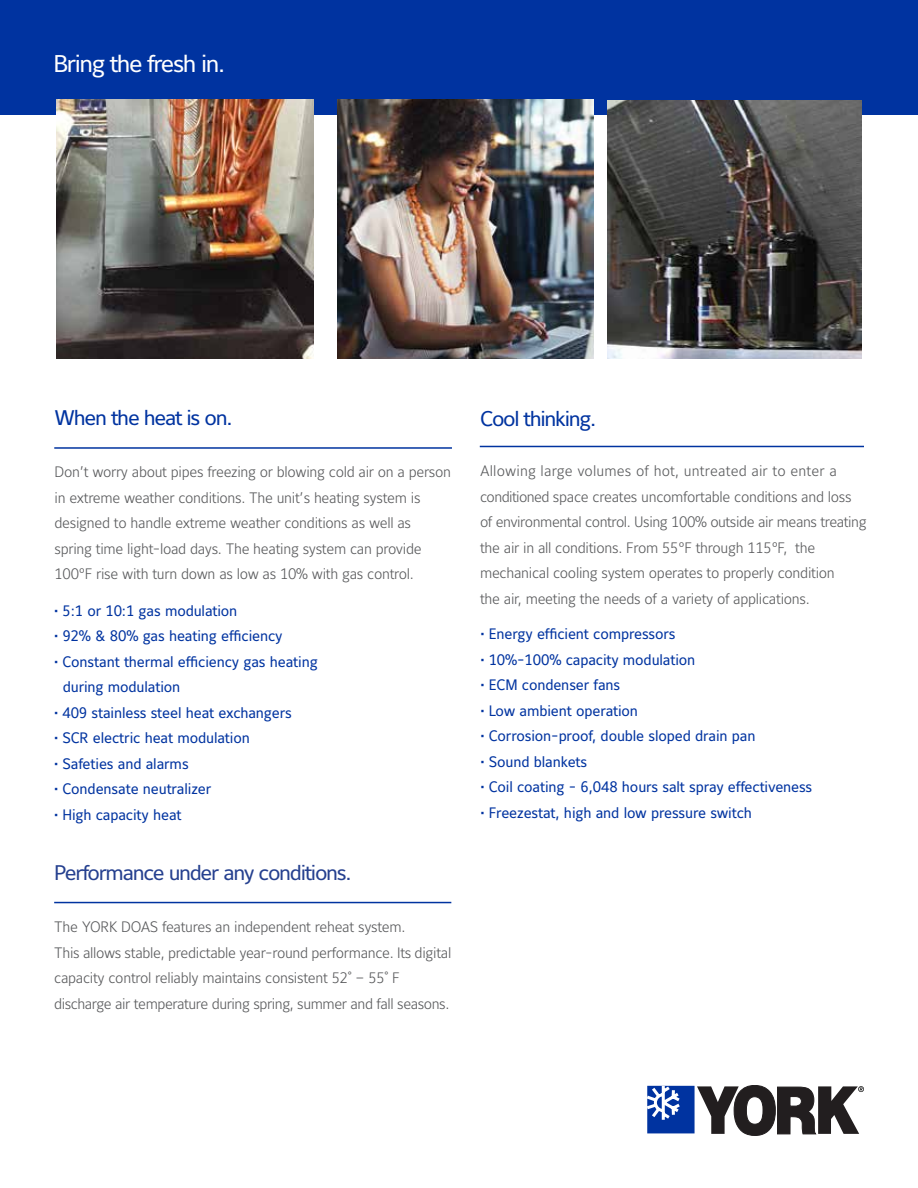
<style>
.page{position:relative;width:918px;height:1188px;background:#fff}
.page>*{position:absolute;margin:0;border:0;box-sizing:border-box;transform-origin:0 0}
.t1{font:24px "Maurea";letter-spacing:-.06em;color:#fff;scale:1.05 1}
.t2{font:21px "Maurea Regular Tf";letter-spacing:-.06em;color:#25408f;scale:1.05 1}
.t3{font:21px "Maurea";letter-spacing:-.06em;color:#0033a0;scale:1.05 1}
.t4{font:15px/25.5px "Maurea Light Tf";letter-spacing:-.02em;color:#58595b}
.t5{font:15px/25.5px "Maurea Regular Tf";letter-spacing:-.01em;color:#0033a0}
.s1{font-family:"Maurea Regular Tf"}
</style>
<div class="page">
<hr style="left:54px;top:447px;width:398px;height:2px;background:#0033a0">
<div style="left:0;top:0;width:918px;height:114px;background:#0033a0"></div>
<img style="left:57px;top:99px;width:256px;height:259px">
<hr style="left:480px;top:446px;width:384px;height:1px;background:#0033a0">
<img style="left:607px;top:100px;width:254px;height:259px">
<img style="left:338px;top:99px;width:256px;height:259px">
<svg style="left:647px;top:1085px;width:217px;height:51px"></svg>
<hr style="left:54px;top:902px;width:397px;height:1px;background:#0033a0">
<h1 class="t1" style="left:53px;top:50px;width:165px">Bring the fresh in.</h1>
<h2 class="t3" style="left:54px;top:406px;width:172px">When the heat is on.</h2>
<p class="t4" style="left:55px;top:460px;width:398px">Don’t worry about pipes freezing or blowing cold air on a person in extreme weather conditions. The unit’s heating system is designed to handle extreme weather conditions as well as spring time light-load days. The heating system can provide 100°F rise with turn down as low as 10% with gas control.</p>
<p class="t5" style="left:54px;top:599px;width:185px">• 5:1 or 10:1 gas modulation</p>
<p class="t5" style="left:54px;top:624px;width:230px">• 92% &amp; 80% gas heating efficiency</p>
<p class="t5" style="left:63px;top:650px;width:257px;text-indent:-9px">• Constant thermal efficiency gas heating during modulation</p>
<p class="t5" style="left:54px;top:701px;width:239px">• 409 stainless steel heat exchangers</p>
<p class="t5" style="left:54px;top:726px;width:197px">• SCR electric heat modulation</p>
<p class="t5" style="left:54px;top:752px;width:136px">• Safeties and alarms</p>
<p class="t5" style="left:54px;top:777px;width:159px">• Condensate neutralizer</p>
<p class="t5" style="left:54px;top:803px;width:129px">• High capacity heat</p>
<h2 class="t2" style="left:54px;top:861px;width:285px">Performance under any conditions.</h2>
<p class="t4" style="left:54px;top:915px;width:399px">The YORK DOAS features an independent reheat system.<br>This allows stable, predictable year-round performance. Its digital capacity control reliably maintains consistent 52˚ – 55˚ F discharge air temperature during spring, summer and fall seasons.</p>
<h2 class="t3" style="left:480px;top:407px;width:112px">Cool thinking<span class="s1">.</span></h2>
<p class="t4" style="left:480px;top:459px;width:388px">Allowing large volumes of hot, untreated air to enter a conditioned space creates uncomfortable conditions and loss of environmental control. Using 100% outside air means treating the air in all conditions. From 55°F through 115°F, the mechanical cooling system operates to properly condition<br>the air, meeting the needs of a variety of applications.</p>
<p class="t5" style="left:480px;top:622px;width:197px">• Energy efficient compressors</p>
<p class="t5" style="left:480px;top:648px;width:217px">• 10%-100% capacity modulation</p>
<p class="t5" style="left:480px;top:673px;width:142px">• ECM condenser fans</p>
<p class="t5" style="left:480px;top:699px;width:159px">• Low ambient operation</p>
<p class="t5" style="left:480px;top:724px;width:277px">• Corrosion-proof, double sloped drain pan</p>
<p class="t5" style="left:480px;top:750px;width:108px">• Sound blankets</p>
<p class="t5" style="left:480px;top:775px;width:334px">• Coil coating - 6,048 hours salt spray effectiveness</p>
<p class="t5" style="left:480px;top:801px;width:273px">• Freezestat, high and low pressure switch</p>
</div>
